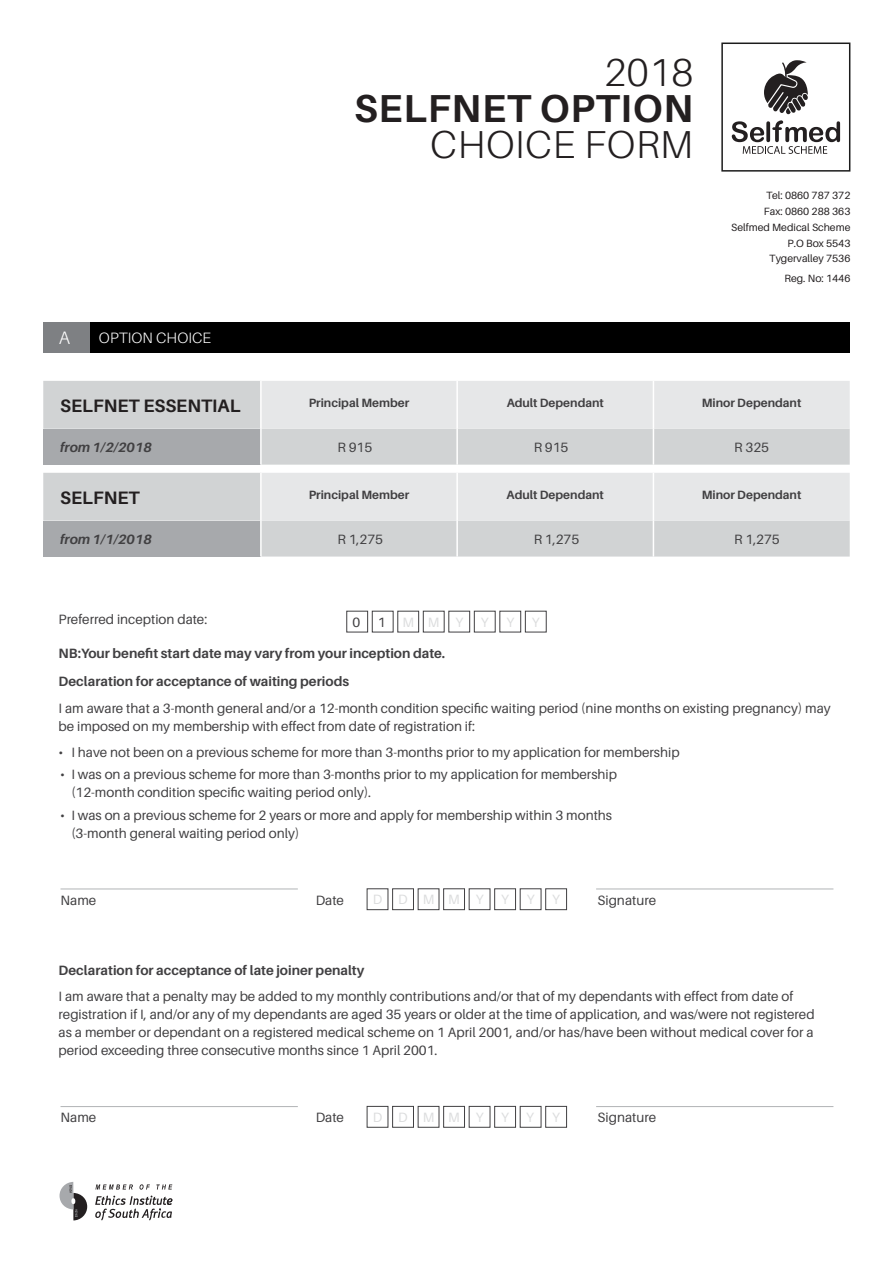
<style>
.page{position:relative;width:893px;height:1263px;background:#fff}
.page>*{position:absolute;margin:0;border:0;box-sizing:border-box;transform-origin:0 0}
.t1{font:300 39px "Aileron";letter-spacing:.02em;color:#231f20}
.t2{font:700 39px "Aileron";letter-spacing:.02em;color:#231f20}
.t3{font:700 18px "Aileron";color:#231f20}
.t4{font:300 18px "Aileron";color:#fff}
.t5{font:300 15px "Aileron";letter-spacing:.01em;color:#fff}
.t6{font:13.5px/18px "Aileron";color:#414042}
.t7{font:700 13.5px/27.8px "Aileron";color:#414042}
.t8{font:italic 700 13.5px "Aileron";color:#414042}
.t9{font:13.5px "Aileron";letter-spacing:1.165em;color:#dcddde}
.t10{font:700 12px "Aileron";color:#414042}
.t11{font:10.5px/15.8px "Aileron";color:#231f20;text-align:right}
.s1{color:#414042}
</style>
<div class="page">
<div style="left:90px;top:322px;width:760px;height:30px;background:#000"></div>
<div style="left:43px;top:322px;width:47px;height:30px;background:#7e8083"></div>
<div style="left:721px;top:43px;width:129px;height:129px;border:2px solid #1c1c1c"></div>
<div style="left:372px;top:611px;width:21px;height:21px;border:1px solid #414042"></div>
<div style="left:398px;top:611px;width:21px;height:21px;border:1px solid #414042"></div>
<div style="left:423px;top:611px;width:21px;height:21px;border:1px solid #414042"></div>
<div style="left:449px;top:611px;width:21px;height:21px;border:1px solid #414042"></div>
<div style="left:474px;top:611px;width:21px;height:21px;border:1px solid #414042"></div>
<div style="left:500px;top:611px;width:21px;height:21px;border:1px solid #414042"></div>
<hr style="left:61px;top:888px;width:237px;height:1px;background:#b1b4b6">
<hr style="left:596px;top:888px;width:237px;height:1px;background:#b1b4b6">
<div style="left:367px;top:888px;width:21px;height:22px;border:1px solid #414042"></div>
<div style="left:392px;top:888px;width:22px;height:22px;border:1px solid #414042"></div>
<div style="left:418px;top:888px;width:21px;height:22px;border:1px solid #414042"></div>
<div style="left:443px;top:888px;width:22px;height:22px;border:1px solid #414042"></div>
<div style="left:469px;top:888px;width:21px;height:22px;border:1px solid #414042"></div>
<div style="left:494px;top:888px;width:22px;height:22px;border:1px solid #414042"></div>
<div style="left:520px;top:888px;width:21px;height:22px;border:1px solid #414042"></div>
<div style="left:545px;top:888px;width:22px;height:22px;border:1px solid #414042"></div>
<hr style="left:61px;top:1106px;width:237px;height:1px;background:#b1b4b6">
<hr style="left:596px;top:1106px;width:237px;height:1px;background:#b1b4b6">
<div style="left:367px;top:1106px;width:21px;height:21px;border:1px solid #414042"></div>
<div style="left:392px;top:1106px;width:22px;height:21px;border:1px solid #414042"></div>
<div style="left:418px;top:1106px;width:21px;height:21px;border:1px solid #414042"></div>
<div style="left:443px;top:1106px;width:22px;height:21px;border:1px solid #414042"></div>
<div style="left:494px;top:1106px;width:22px;height:21px;border:1px solid #414042"></div>
<div style="left:545px;top:1106px;width:22px;height:21px;border:1px solid #414042"></div>
<svg style="left:95px;top:1184px;width:38px;height:5px"></svg>
<svg style="left:140px;top:1184px;width:10px;height:5px"></svg>
<svg style="left:156px;top:1184px;width:16px;height:5px"></svg>
<svg style="left:60px;top:1182px;width:27px;height:38px"></svg>
<svg style="left:95px;top:1195px;width:77px;height:25px"></svg>
<div style="left:43px;top:473px;width:807px;height:84px;background:#d1d3d4"></div>
<div style="left:262px;top:473px;width:588px;height:48px;background:#e6e7e8"></div>
<div style="left:43px;top:521px;width:218px;height:36px;background:#a7a9ac"></div>
<hr style="left:260px;top:473px;width:2px;height:48px;background:#fff">
<hr style="left:260px;top:521px;width:2px;height:36px;background:#fff">
<hr style="left:456px;top:473px;width:2px;height:48px;background:#fff">
<hr style="left:653px;top:473px;width:1px;height:48px;background:#fff">
<hr style="left:456px;top:521px;width:2px;height:36px;background:#fff">
<hr style="left:653px;top:521px;width:1px;height:36px;background:#fff">
<div style="left:43px;top:381px;width:807px;height:84px;background:#d1d3d4"></div>
<div style="left:262px;top:381px;width:588px;height:48px;background:#e6e7e8"></div>
<div style="left:43px;top:429px;width:218px;height:36px;background:#a7a9ac"></div>
<hr style="left:260px;top:381px;width:2px;height:48px;background:#fff">
<hr style="left:260px;top:429px;width:2px;height:36px;background:#fff">
<hr style="left:456px;top:381px;width:2px;height:48px;background:#fff">
<hr style="left:653px;top:381px;width:1px;height:48px;background:#fff">
<hr style="left:456px;top:429px;width:2px;height:36px;background:#fff">
<hr style="left:653px;top:429px;width:1px;height:36px;background:#fff">
<svg style="left:732px;top:60px;width:108px;height:94px"></svg>
<h2 class="t4" style="left:59px;top:328px;width:13px">A</h2>
<p class="t5" style="left:99px;top:330px;width:114px">OPTION CHOICE</p>
<h1 class="t1" style="left:604px;top:51px;width:90px">2018</h1>
<h1 class="t2" style="left:354px;top:87px;width:340px">SELFNET OPTION</h1>
<h1 class="t1" style="left:430px;top:123px;width:264px">CHOICE FORM</h1>
<p class="t11" style="left:731px;top:188px;width:121px">Tel: 0860 787 372<br>Fax: 0860 288 363<br>Selfmed Medical Scheme<br>P.O Box 5543<br>Tygervalley 7536</p>
<p class="t11" style="left:784px;top:271px;width:67px">Reg. No: 1446</p>
<h2 class="t3" style="left:60px;top:395px;width:182px">SELFNET ESSENTIAL</h2>
<p class="t10" style="left:309px;top:396px;width:102px">Principal Member</p>
<p class="t10" style="left:507px;top:396px;width:99px">Adult Dependant</p>
<p class="t10" style="left:702px;top:396px;width:101px">Minor Dependant</p>
<p class="t8" style="left:60px;top:440px;width:93px">from 1/2/2018</p>
<p class="t6" style="left:337px;top:438px;width:36px">R 915</p>
<p class="t6" style="left:534px;top:438px;width:36px">R 915</p>
<p class="t6" style="left:734px;top:438px;width:36px">R 325</p>
<h2 class="t3" style="left:60px;top:487px;width:81px">SELFNET</h2>
<p class="t10" style="left:309px;top:488px;width:102px">Principal Member</p>
<p class="t10" style="left:507px;top:488px;width:99px">Adult Dependant</p>
<p class="t10" style="left:702px;top:488px;width:101px">Minor Dependant</p>
<p class="t8" style="left:60px;top:532px;width:93px">from 1/1/2018</p>
<p class="t6" style="left:337px;top:530px;width:47px">R 1,275</p>
<p class="t6" style="left:534px;top:530px;width:47px">R 1,275</p>
<p class="t6" style="left:734px;top:530px;width:47px">R 1,275</p>
<p class="t6" style="left:59px;top:611px;width:150px">Preferred inception date:</p>
<p class="t6" style="left:352px;top:613px;width:9px">0</p>
<p class="t9" style="left:378px;top:615px;width:87px"><span class="s1">1</span>MMY</p>
<p class="t9" style="left:481px;top:615px;width:9px">Y</p>
<p class="t9" style="left:506px;top:615px;width:9px">Y</p>
<p class="t9" style="left:532px;top:615px;width:9px">Y</p>
<p class="t7" style="left:59px;top:640px;width:388px">NB:Your benefit start date may vary from your inception date.<br>Declaration for acceptance of waiting periods</p>
<p class="t6" style="left:59px;top:699px;width:774px">I am aware that a 3-month general and/or a 12-month condition specific waiting period (nine months on existing pregnancy) may be imposed on my membership with effect from date of registration if:</p>
<p class="t6" style="left:59px;top:743px;width:622px">• I have not been on a previous scheme for more than 3-months prior to my application for membership</p>
<p class="t6" style="left:71px;top:766px;width:547px;text-indent:-11px">• I was on a previous scheme for more than 3-months prior to my application for membership (12-month condition specific waiting period only).</p>
<p class="t6" style="left:71px;top:806px;width:542px;text-indent:-11px">• I was on a previous scheme for 2 years or more and apply for membership within 3 months (3-month general waiting period only)</p>
<p class="t6" style="left:61px;top:891px;width:37px">Name</p>
<p class="t6" style="left:316px;top:891px;width:30px">Date</p>
<p class="t9" style="left:373px;top:892px;width:112px">DDMMY</p>
<p class="t9" style="left:501px;top:892px;width:9px">Y</p>
<p class="t9" style="left:527px;top:892px;width:9px">Y</p>
<p class="t9" style="left:552px;top:892px;width:9px">Y</p>
<p class="t6" style="left:598px;top:891px;width:60px">Signature</p>
<p class="t7" style="left:59px;top:956px;width:307px">Declaration for acceptance of late joiner penalty</p>
<p class="t6" style="left:59px;top:988px;width:757px">I am aware that a penalty may be added to my monthly contributions and/or that of my dependants with effect from date of registration if I, and/or any of my dependants are aged 35 years or older at the time of application, and was/were not registered as a member or dependant on a registered medical scheme on 1 April 2001, and/or has/have been without medical cover for a period exceeding three consecutive months since 1 April 2001.</p>
<p class="t6" style="left:61px;top:1109px;width:37px">Name</p>
<p class="t6" style="left:316px;top:1109px;width:30px">Date</p>
<p class="t9" style="left:373px;top:1110px;width:112px">DDMMY</p>
<p class="t9" style="left:501px;top:1110px;width:9px">Y</p>
<p class="t9" style="left:526px;top:1110px;width:9px">Y</p>
<p class="t9" style="left:552px;top:1110px;width:9px">Y</p>
<p class="t6" style="left:598px;top:1109px;width:60px">Signature</p>
</div>
